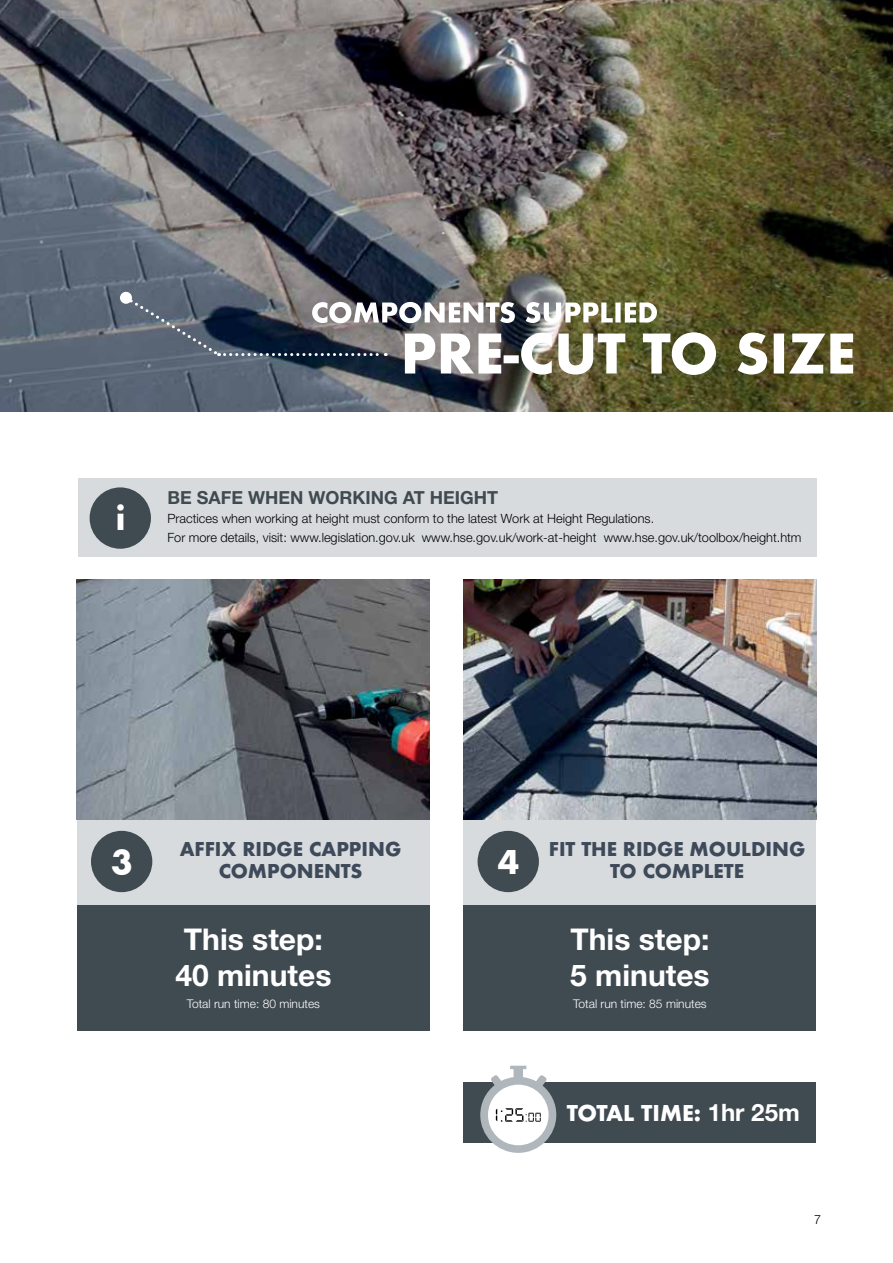
<style>
.page{position:relative;width:893px;height:1263px;background:#fff}
.page>*{position:absolute;margin:0;border:0;box-sizing:border-box;transform-origin:0 0}
.t1{font:36px "Futura Bld";color:#fff}
.t2{font:700 30px/36px "Helvetica Neue LT Std";color:#fff}
.t3{font:24px "Futura Bld";color:#fff}
.t4{font:21px "Futura Bld";color:#3e4a5a}
.t5{font:700 18px "Helvetica Neue LT Std";color:#3f4a51}
.t6{font:300 12.75px/19.2px "Helvetica Neue LT Std";color:#000}
.t7{font:300 12px "Helvetica Neue LT Std";color:#fff}
.s1{font-family:"Helvetica Neue LT Std";font-weight:700}
</style>
<div class="page">
<img style="left:0;top:0;width:893px;height:411px">
<div style="left:77px;top:678px;width:352px;height:353px;background:#3f4a51"></div>
<div style="left:77px;top:580px;width:352px;height:324px;background:#d8dbdd"></div>
<img style="left:77px;top:580px;width:352px;height:240px">
<div style="left:91px;top:831px;width:61px;height:61px;background:#3f4a51;border-radius:50%"></div>
<div style="left:463px;top:678px;width:353px;height:353px;background:#3f4a51"></div>
<div style="left:463px;top:580px;width:353px;height:324px;background:#d8dbdd"></div>
<img style="left:463px;top:580px;width:353px;height:240px">
<div style="left:478px;top:831px;width:61px;height:61px;background:#3f4a51;border-radius:50%"></div>
<div style="left:120px;top:292px;width:12px;height:12px;background:#fff;border-radius:50%"></div>
<img style="left:126px;top:296px;width:727px;height:79px">
<div style="left:463px;top:1082px;width:353px;height:60px;background:#3f4a51"></div>
<svg style="left:480px;top:1066px;width:76px;height:87px"></svg>
<div style="left:78px;top:478px;width:738px;height:78px;background:#d8dbdd"></div>
<div style="left:90px;top:487px;width:61px;height:62px;background:#3f4a51;border-radius:50%"></div>
<h1 class="t1" style="left:116px;top:494px;width:11px">i</h1>
<h3 class="t5" style="left:167px;top:486px;width:332px">BE SAFE WHEN WORKING AT HEIGHT</h3>
<p class="t6" style="left:167px;top:509px;width:636px">Practices when working at height must conform to the latest Work at Height Regulations.<br>For more details, visit: www.legislation.gov.uk www.hse.gov.uk/work-at-height www.hse.gov.uk/toolbox/height.htm</p>
<h1 class="t1" style="left:111px;top:837px;width:23px">3</h1>
<h3 class="t4" style="left:180px;top:835px;width:223px">AFFIX RIDGE CAPPING</h3>
<h3 class="t4" style="left:219px;top:857px;width:145px">COMPONENTS</h3>
<h2 class="t2" style="left:175px;top:920px;width:158px">This step:<br>40 minutes</h2>
<p class="t7" style="left:187px;top:996px;width:135px">Total run time: 80 minutes</p>
<h1 class="t1" style="left:498px;top:837px;width:23px">4</h1>
<h3 class="t4" style="left:549px;top:835px;width:258px">FIT THE RIDGE MOULDING</h3>
<h3 class="t4" style="left:610px;top:857px;width:135px">TO COMPLETE</h3>
<h2 class="t2" style="left:570px;top:920px;width:141px">This step:<br>5 minutes</h2>
<p class="t7" style="left:573px;top:996px;width:135px">Total run time: 85 minutes</p>
<h3 class="t3" style="left:567px;top:1096px;width:235px">TOTAL TIME: <span class="s1">1hr 25m</span></h3>
<p class="t6" style="left:814px;top:1210px;width:9px">7</p>
</div>
